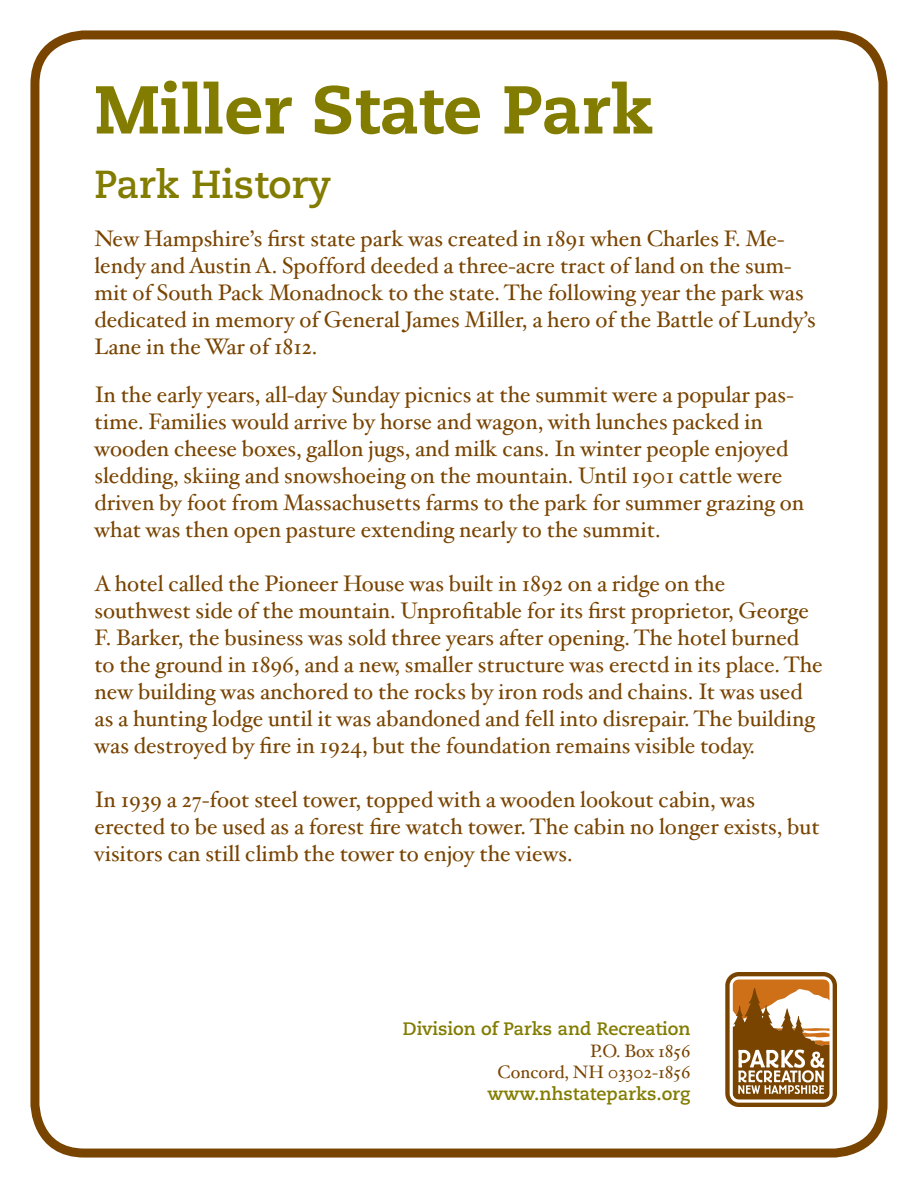
<style>
.page{position:relative;width:918px;height:1188px;background:#fff}
.page>*{position:absolute;margin:0;border:0;box-sizing:border-box;transform-origin:0 0}
.t1{font:800 67.5px "Caecilia LT";color:#827c00}
.t2{font:700 39px "Caecilia LT";color:#827c00}
.t3{font:22.5px/27px "Hoefler Txt";color:#794400}
.t4{font:700 18px "Caecilia LT";color:#827c00}
.t5{font:18px "Hoefler Txt";color:#794400}
</style>
<div class="page">
<div style="left:30px;top:30px;width:858px;height:1128px;border:9px solid #794400;border-radius:50px"></div>
<svg style="left:725px;top:972px;width:112px;height:135px"></svg>
<p class="t1" style="left:94px;top:68px;width:560px">Miller State Park</p>
<p class="t2" style="left:94px;top:162px;width:238px">Park History</p>
<p class="t3" style="left:94px;top:225px;width:723px">New Hampshire’s first state park was created in 1891 when Charles F. Me&shy;lendy and Austin A. Spofford deeded a three-acre tract of land on the sum&shy;mit of South Pack Monadnock to the state. The following year the park was dedicated in memory of General James Miller, a hero of the Battle of Lundy’s Lane in the War of 1812.</p>
<p class="t3" style="left:94px;top:381px;width:711px">In the early years, all-day Sunday picnics at the summit were a popular pas&shy;time. Families would arrive by horse and wagon, with lunches packed in wooden cheese boxes, gallon jugs, and milk cans. In winter people enjoyed sledding, skiing and snowshoeing on the mountain. Until 1901 cattle were driven by foot from Massachusetts farms to the park for summer grazing on what was then open pasture extending nearly to the summit.</p>
<p class="t3" style="left:94px;top:570px;width:730px">A hotel called the Pioneer House was built in 1892 on a ridge on the southwest side of the mountain. Unprofitable for its first proprietor, George F. Barker, the business was sold three years after opening. The hotel burned to the ground in 1896, and a new, smaller structure was erectd in its place. The new building was anchored to the rocks by iron rods and chains. It was used as a hunting lodge until it was abandoned and fell into disrepair. The building was destroyed by fire in 1924, but the foundation remains visible today.</p>
<p class="t3" style="left:94px;top:786px;width:727px">In 1939 a 27-foot steel tower, topped with a wooden lookout cabin, was erected to be used as a forest fire watch tower. The cabin no longer exists, but visitors can still climb the tower to enjoy the views.</p>
<p class="t4" style="left:403px;top:1018px;width:289px">Division of Parks and Recreation</p>
<p class="t5" style="left:590px;top:1039px;width:102px">P.O. Box 1856</p>
<p class="t5" style="left:498px;top:1061px;width:194px">Concord, NH 03302-1856</p>
<p class="t4" style="left:488px;top:1083px;width:204px">www.nhstateparks.org</p>
</div>
